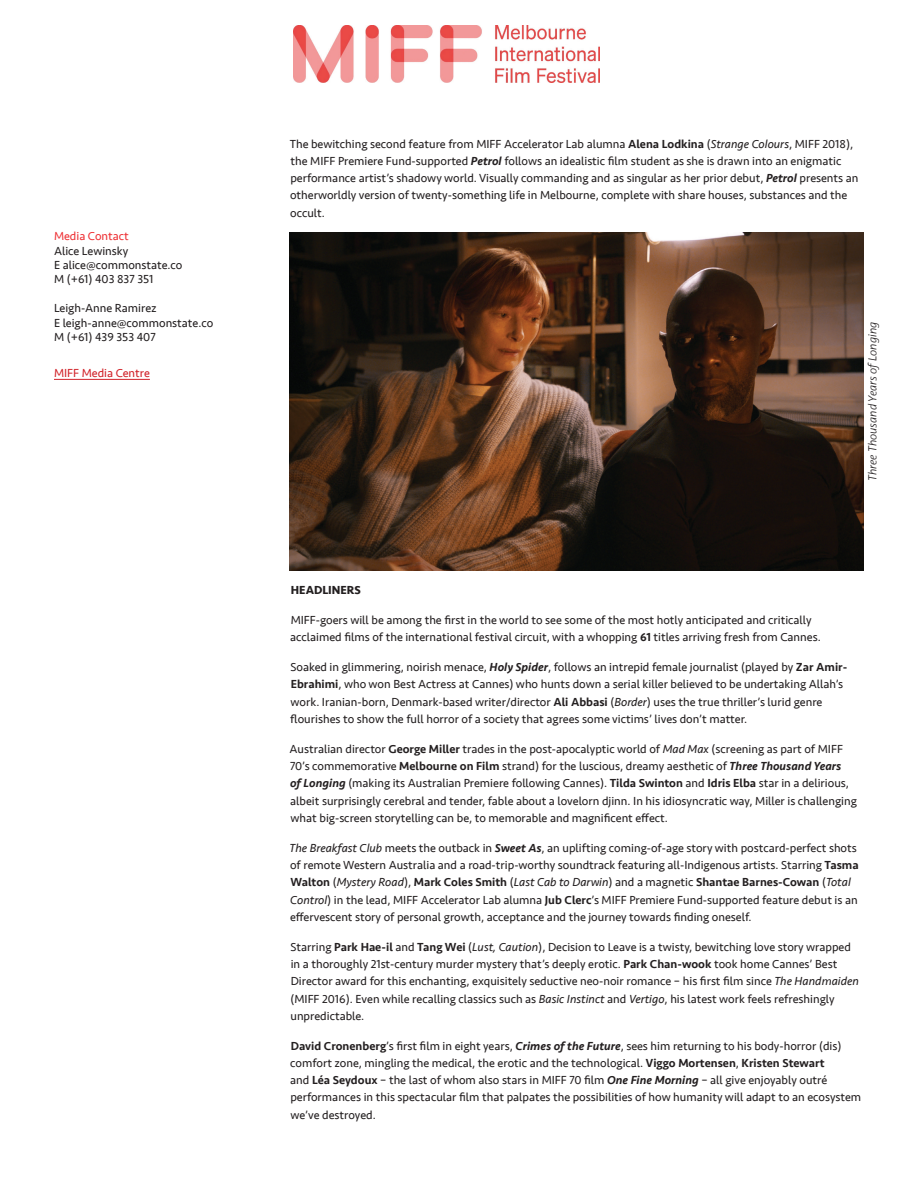
<style>
.page{position:relative;width:918px;height:1188px;background:#fff}
.page>*{position:absolute;margin:0;border:0;box-sizing:border-box;transform-origin:0 0}
.t1{font:12px/17.2px "Seravek";color:#231f20}
.t2{font:italic 300 12px "Seravek";color:#231f20}
.t3{font:12px "Seravek";color:#d1232a}
.t4{font:12px "Seravek";color:#ee3337}
.t5{font:700 12px "Seravek";color:#231f20}
.s1{font-weight:500}
.s2{font-style:italic}
.s3{font-weight:500;font-style:italic}
</style>
<div class="page">
<img style="left:294px;top:26px;width:305px;height:56px">
<hr style="left:54px;top:379px;width:96px;height:1px;background:#d1232a">
<img style="left:290px;top:232px;width:574px;height:339px">
<p class="t4" style="left:54px;top:227px;width:76px">Media Contact</p>
<p class="t1" style="left:54px;top:243px;width:130px;line-height:14.4px">Alice Lewinsky<br>E alice@commonstate.co<br>M (+61) 403 837 351</p>
<p class="t1" style="left:54px;top:301px;width:161px;line-height:14.4px">Leigh-Anne Ramirez<br>E leigh-anne@commonstate.co<br>M (+61) 439 353 407</p>
<p class="t3" style="left:54px;top:364px;width:97px">MIFF Media Centre</p>
<p class="t1" style="left:290px;top:135px;width:570px">The bewitching second feature from MIFF Accelerator Lab alumna <span class="s1">Alena Lodkina</span> (<span class="s2">Strange Colours</span>, MIFF 2018), the MIFF Premiere Fund-supported <span class="s3">Petrol</span> follows an idealistic film student as she is drawn into an enigmatic performance artist’s shadowy world. Visually commanding and as singular as her prior debut, <span class="s3">Petrol</span> presents an otherworldly version of twenty-something life in Melbourne, complete with share houses, substances and the occult.</p>
<p class="t2" style="left:866px;top:481px;width:161px;rotate:-90deg">Three Thousand Years ofLonging</p>
<p class="t5" style="left:291px;top:580px;width:72px">HEADLINERS</p>
<p class="t1" style="left:290px;top:611px;width:532px">MIFF-goers will be among the first in the world to see some of the most hotly anticipated and critically acclaimed films of the international festival circuit, with a whopping <span class="s1">61</span> titles arriving fresh from Cannes.</p>
<p class="t1" style="left:290px;top:658px;width:559px">Soaked in glimmering, noirish menace, <span class="s3">Holy Spider</span>, follows an intrepid female journalist (played by <span class="s1">Zar Amir-Ebrahimi</span>, who won Best Actress at Cannes) who hunts down a serial killer believed to be undertaking Allah’s work. Iranian-born, Denmark-based writer/director <span class="s1">Ali Abbasi</span> (<span class="s2">Border</span>) uses the true thriller’s lurid genre flourishes to show the full horror of a society that agrees some victims’ lives don’t matter.</p>
<p class="t1" style="left:290px;top:740px;width:569px">Australian director <span class="s1">George Miller</span> trades in the post-apocalyptic world of <span class="s2">Mad Max</span> (screening as part of MIFF 70’s commemorative <span class="s1">Melbourne on Film</span> strand) for the luscious, dreamy aesthetic of <span class="s3">Three Thousand Years<br>of Longing</span> (making its Australian Premiere following Cannes). <span class="s1">Tilda Swinton</span> and <span class="s1">Idris Elba</span> star in a delirious, albeit surprisingly cerebral and tender, fable about a lovelorn djinn. In his idiosyncratic way, Miller is challenging what big-screen storytelling can be, to memorable and magnificent effect.</p>
<p class="t1" style="left:290px;top:839px;width:571px"><span class="s2">The Breakfast Club</span> meets the outback in <span class="s3">Sweet As</span>, an uplifting coming-of-age story with postcard-perfect shots of remote Western Australia and a road-trip-worthy soundtrack featuring all-Indigenous artists. Starring <span class="s1">Tasma Walton</span> (<span class="s2">Mystery Road</span>), <span class="s1">Mark Coles Smith</span> (<span class="s2">Last Cab to Darwin</span>) and a magnetic <span class="s1">Shantae Barnes-Cowan</span> (<span class="s2">Total Control</span>) in the lead, MIFF Accelerator Lab alumna <span class="s1">Jub Clerc</span>’s MIFF Premiere Fund-supported feature debut is an effervescent story of personal growth, acceptance and the journey towards finding oneself.</p>
<p class="t1" style="left:290px;top:938px;width:570px">Starring <span class="s1">Park Hae-il</span> and <span class="s1">Tang Wei</span> (<span class="s2">Lust, Caution</span>), Decision to Leave is a twisty, bewitching love story wrapped in a thoroughly 21st-century murder mystery that’s deeply erotic. <span class="s1">Park Chan-wook</span> took home Cannes’ Best Director award for this enchanting, exquisitely seductive neo-noir romance – his first film since <span class="s2">The Handmaiden </span>(MIFF 2016). Even while recalling classics such as <span class="s2">Basic Instinct</span> and <span class="s2">Vertigo</span>, his latest work feels refreshingly unpredictable.</p>
<p class="t1" style="left:290px;top:1037px;width:573px"><span class="s1">David Cronenberg</span>’s first film in eight years, <span class="s3">Crimes of the Future</span>, sees him returning to his body-horror (dis) comfort zone, mingling the medical, the erotic and the technological. <span class="s1">Viggo Mortensen</span>, <span class="s1">Kristen Stewart<br></span>and <span class="s1">Léa Seydoux</span> – the last of whom also stars in MIFF 70 film <span class="s3">One Fine Morning</span> – all give enjoyably outré performances in this spectacular film that palpates the possibilities of how humanity will adapt to an ecosystem we’ve destroyed.</p>
</div>
